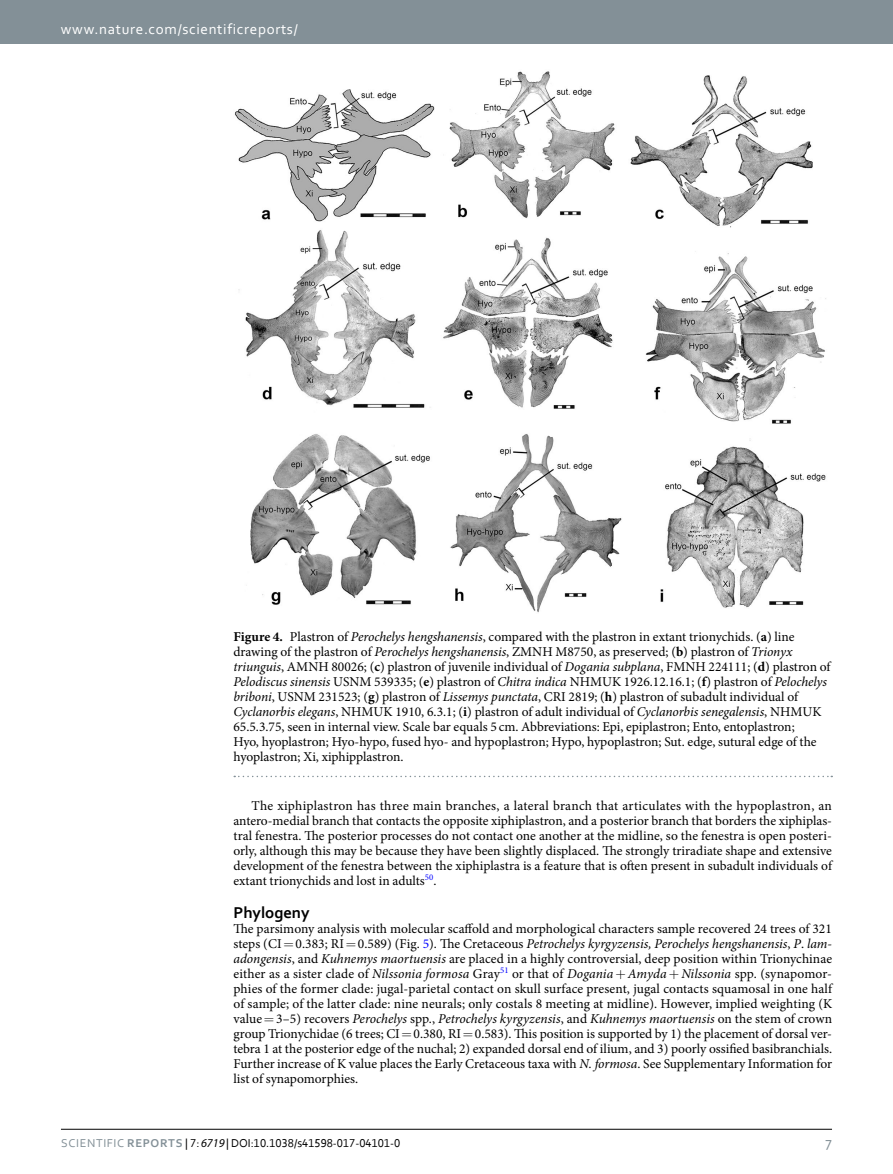
<style>
.page{position:relative;width:893px;height:1174px;background:#fff}
.page>*{position:absolute;margin:0;border:0;box-sizing:border-box;transform-origin:0 0}
.t1{font:16.5px "Corbel Bold 2";color:#000}
.t2{font:15px "Corbel 2";letter-spacing:.045em;color:#fff}
.t3{font:15px "Corbel 2";color:#839097}
.t4{font:13.5px/15px "Minion Pro";color:#000;text-align:justify}
.t5{font:12px "Corbel";color:#000}
.s1{font-weight:700}
.s2{font-style:italic}
.s3{color:#00f}
.s4{font-family:"Corbel 2";color:#839097}
.s5{font-family:"Corbel Bold 2";color:#839097}
.s6{font-family:"Myriad Pro";font-style:italic}
</style>
<div class="page">
<div style="left:0;top:0;width:893px;height:43px;background:#839097"></div>
<hr style="left:61px;top:1129px;width:771px;height:1px;background:#000">
<img style="left:235px;top:71px;width:591px;height:542px">
<svg style="left:234px;top:775px;width:598px;height:2px"></svg>
<p class="t2" style="left:61px;top:19px;width:238px">www.nature.com/scientificreports/</p>
<p class="t4" style="left:233px;top:629px;width:599px;text-align:left"><span class="s1">Figure 4.</span> Plastron of <span class="s2">Perochelys hengshanensis</span>, compared with the plastron in extant trionychids. (<span class="s1">a</span>) line drawing of the plastron of <span class="s2">Perochelys hengshanensis</span>, ZMNH M8750, as preserved; (<span class="s1">b</span>) plastron of <span class="s2">Trionyx triunguis</span>, AMNH 80026; (<span class="s1">c</span>) plastron of juvenile individual of <span class="s2">Dogania subplana</span>, FMNH 224111; (<span class="s1">d</span>) plastron of <span class="s2">Pelodiscus sinensis</span> USNM 539335; (<span class="s1">e</span>) plastron of <span class="s2">Chitra indica</span> NHMUK 1926.12.16.1; (<span class="s1">f</span>) plastron of <span class="s2">Pelochelys briboni</span>, USNM 231523; (<span class="s1">g</span>) plastron of <span class="s2">Lissemys punctata</span>, CRI 2819; (<span class="s1">h</span>) plastron of subadult individual of <span class="s2">Cyclanorbis elegans</span>, NHMUK 1910, 6.3.1; (<span class="s1">i</span>) plastron of adult individual of <span class="s2">Cyclanorbis senegalensis</span>, NHMUK 65.5.3.75, seen in internal view. Scale bar equals 5 cm. Abbreviations: Epi, epiplastron; Ento, entoplastron;<br>Hyo, hyoplastron; Hyo-hypo, fused hyo- and hypoplastron; Hypo, hypoplastron; Sut. edge, sutural edge of the hyoplastron; Xi, xiphipplastron.</p>
<p class="t4" style="left:233px;top:798px;width:600px;text-indent:18px">The xiphiplastron has three main branches, a lateral branch that articulates with the hypoplastron, an antero-medial branch that contacts the opposite xiphiplastron, and a posterior branch that borders the xiphiplas&shy;tral fenestra. The posterior processes do not contact one another at the midline, so the fenestra is open posteri&shy;orly, although this may be because they have been slightly displaced. The strongly triradiate shape and extensive development of the fenestra between the xiphiplastra is a feature that is often present in subadult individuals of extant trionychids and lost in adults<sup>50</sup>.</p>
<p class="t1" style="left:233px;top:902px;width:78px">Phylogeny</p>
<p class="t4" style="left:233px;top:921px;width:600px">The parsimony analysis with molecular scaffold and morphological characters sample recovered 24 trees of 321 steps (CI 0.383; RI 0.589) (Fig. <span class="s3">5</span>). The Cretaceous <span class="s2">Petrochelys kyrgyzensis, Perochelys hengshanensis</span>, <span class="s2">P</span>. <span class="s2">lam&shy;adongensis</span>, and <span class="s2">Kuhnemys maortuensis</span> are placed in a highly controversial, deep position within Trionychinae either as a sister clade of <span class="s2">Nilssonia formosa</span> Gray<sup>51</sup> or that of <span class="s2">Dogania Amyda Nilssonia</span> spp. (synapomor&shy;phies of the former clade: jugal-parietal contact on skull surface present, jugal contacts squamosal in one half of sample; of the latter clade: nine neurals; only costals 8 meeting at midline). However, implied weighting (K value 3–5) recovers <span class="s2">Perochelys</span> spp., <span class="s2">Petrochelys kyrgyzensis</span>, and <span class="s2">Kuhnemys maortuensis</span> on the stem of crown group Trionychidae (6 trees; CI 0.380, RI 0.583). This position is supported by 1) the placement of dorsal ver&shy;tebra 1 at the posterior edge of the nuchal; 2) expanded dorsal end of ilium, and 3) poorly ossified basibranchials.<br>Further increase of K value places the Early Cretaceous taxa with <span class="s2">N. formosa</span>. See Supplementary Information for list of synapomorphies.</p>
<p class="t5" style="left:61px;top:1135px;width:341px"><span class="s4">Scientific</span> <span class="s5">REPOrTS</span> | 7: <span class="s6">6719</span> | DOI:10.1038/s41598-017-04101-0</p>
<p class="t3" style="left:826px;top:1132px;width:8px">7</p>
</div>
